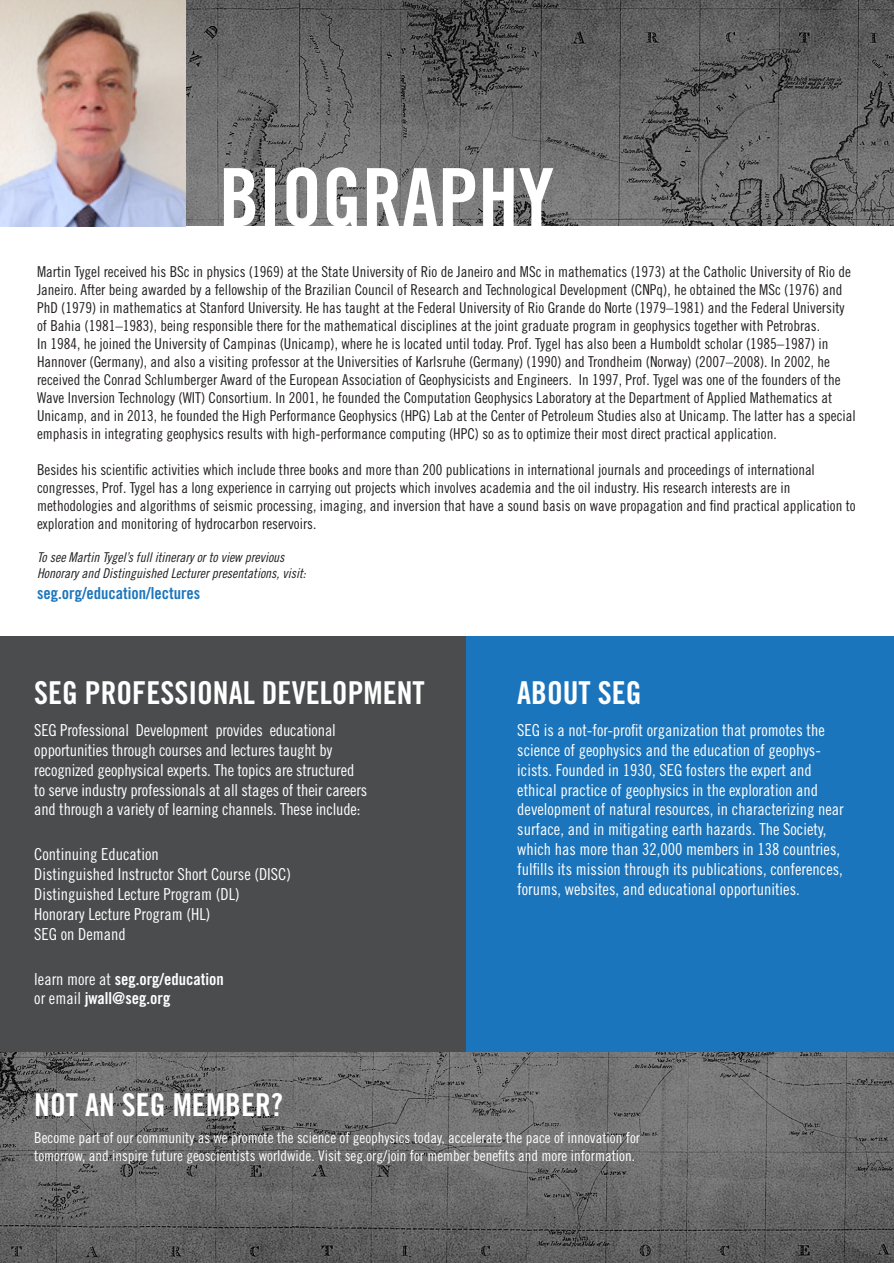
<style>
.page{position:relative;width:894px;height:1263px;background:#fff}
.page>*{position:absolute;margin:0;border:0;box-sizing:border-box;transform-origin:0 0}
.t1{font:80.4px "Trade Gothic LT Std Bd Cn 20";color:#fff}
.t2{font:31.5px "Trade Gothic LT Std Bd Cn 20";color:#fff}
.t3{font:16.5px/19.8px "Trade Gothic LT Std Cn 18";color:#fff}
.t4{font:16.5px "Trade Gothic LT Std Bd Cn 20";color:#fff}
.t5{font:16.5px "Trade Gothic LT Std Bd Cn 20";color:#1b75bc}
.t6{font:15px/18px "Trade Gothic LT Std Cn 18";color:#231f20}
.t7{font:15px/18px "Trade Gothic LT Std Cn 18";color:#fff}
.t8{font:13.5px/16.2px "Trade Gothic LT Std Cn 18 Obl";color:#231f20}
.s1{font-family:"Trade Gothic LT Std Cn 18"}
</style>
<div class="page">
<img style="left:0;top:0;width:893px;height:1262px">
<div style="left:445px;top:636px;width:448px;height:415px;background:#1b75bc"></div>
<div style="left:0;top:636px;width:465px;height:415px;background:#4b4c4d"></div>
<div style="left:0;top:226px;width:893px;height:410px;background:#fff"></div>
<img style="left:0;top:0;width:185px;height:226px">
<p class="t1" style="left:219px;top:149px;width:336px">BIOGRAPHY</p>
<p class="t6" style="left:37px;top:262px;width:820px">Martin Tygel received his BSc in physics (1969) at the State University of Rio de Janeiro and MSc in mathematics (1973) at the Catholic University of Rio de Janeiro. After being awarded by a fellowship of the Brazilian Council of Research and Technological Development (CNPq), he obtained the MSc (1976) and PhD (1979) in mathematics at Stanford University. He has taught at the Federal University of Rio Grande do Norte (1979–1981) and the Federal University of Bahia (1981–1983), being responsible there for the mathematical disciplines at the joint graduate program in geophysics together with Petrobras.<br>In 1984, he joined the University of Campinas (Unicamp), where he is located until today. Prof. Tygel has also been a Humboldt scholar (1985–1987) in Hannover (Germany), and also a visiting professor at the Universities of Karlsruhe (Germany) (1990) and Trondheim (Norway) (2007–2008). In 2002, he received the Conrad Schlumberger Award of the European Association of Geophysicists and Engineers. In 1997, Prof. Tygel was one of the founders of the Wave Inversion Technology (WIT) Consortium. In 2001, he founded the Computation Geophysics Laboratory at the Department of Applied Mathematics at Unicamp, and in 2013, he founded the High Performance Geophysics (HPG) Lab at the Center of Petroleum Studies also at Unicamp. The latter has a special emphasis in integrating geophysics results with high-performance computing (HPC) so as to optimize their most direct practical application.</p>
<p class="t6" style="left:37px;top:460px;width:819px">Besides his scientific activities which include three books and more than 200 publications in international journals and proceedings of international congresses, Prof. Tygel has a long experience in carrying out projects which involves academia and the oil industry. His research interests are in methodologies and algorithms of seismic processing, imaging, and inversion that have a sound basis on wave propagation and find practical application to exploration and monitoring of hydrocarbon reservoirs.</p>
<p class="t8" style="left:37px;top:549px;width:270px">To see Martin Tygel’s full itinerary or to view previous<br>Honorary and Distinguished Lecturer presentations, visit:</p>
<p class="t5" style="left:37px;top:583px;width:165px">seg.org/education/lectures</p>
<p class="t2" style="left:34px;top:674px;width:392px">SEG PROFESSIONAL DEVELOPMENT</p>
<p class="t2" style="left:517px;top:674px;width:126px">ABOUT SEG</p>
<p class="t3" style="left:34px;top:720px;width:334px">SEG Professional Development provides educational opportunities through courses and lectures taught by recognized geophysical experts. The topics are structured to serve industry professionals at all stages of their careers and through a variety of learning channels. These include:</p>
<p class="t3" style="left:517px;top:720px;width:328px">SEG is a not-for-profit organization that promotes the science of geophysics and the education of geophys&shy;icists. Founded in 1930, SEG fosters the expert and ethical practice of geophysics in the exploration and development of natural resources, in characterizing near surface, and in mitigating earth hazards. The Society, which has more than 32,000 members in 138 countries, fulfills its mission through its publications, conferences, forums, websites, and educational opportunities.</p>
<p class="t3" style="left:34px;top:844px;width:126px">Continuing Education</p>
<p class="t3" style="left:34px;top:864px;width:258px">Distinguished Instructor Short Course (DISC)</p>
<p class="t3" style="left:34px;top:884px;width:207px">Distinguished Lecture Program (DL)</p>
<p class="t3" style="left:34px;top:904px;width:177px">Honorary Lecture Program (HL)</p>
<p class="t3" style="left:34px;top:923px;width:93px">SEG on Demand</p>
<p class="t4" style="left:34px;top:968px;width:191px"><span class="s1">learn more at</span> seg.org/education</p>
<p class="t4" style="left:34px;top:988px;width:137px"><span class="s1">or email</span> jwall@seg.org</p>
<p class="t2" style="left:34px;top:1086px;width:250px">NOT AN SEG MEMBER?</p>
<p class="t7" style="left:34px;top:1128px;width:607px">Become part of our community as we promote the science of geophysics today, accelerate the pace of innovation for tomorrow, and inspire future geoscientists worldwide. Visit seg.org/join for member benefits and more information.</p>
</div>
